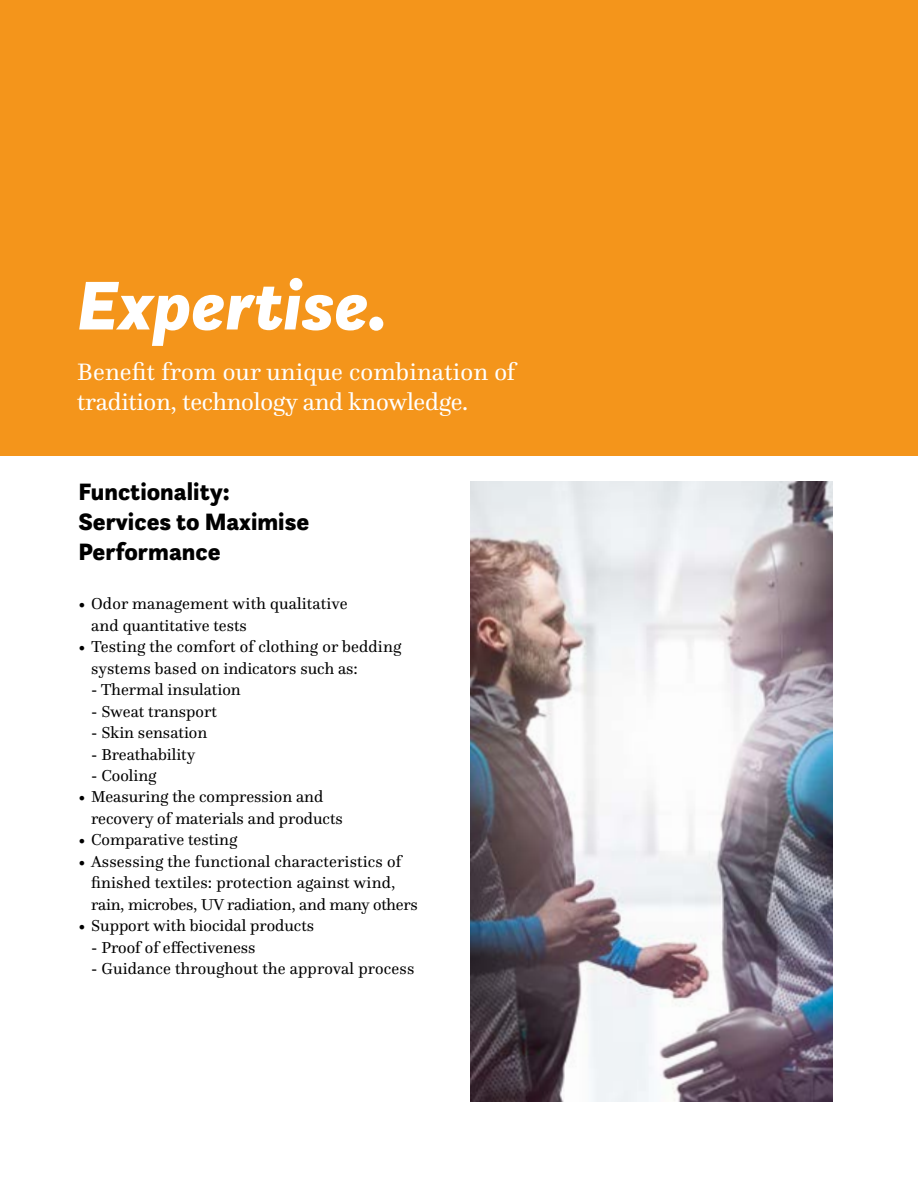
<style>
.page{position:relative;width:918px;height:1188px;background:#fff}
.page>*{position:absolute;margin:0;border:0;box-sizing:border-box;transform-origin:0 0}
.t1{font:italic 900 72px "Questa Sans";color:#fff}
.t2{font:24.75px/29.7px "Questa";letter-spacing:-.01em;color:#fff}
.t3{font:900 24.75px/29.7px "Questa Sans";color:#000}
.t4{font:16.5px/21.5px "Questa";color:#000}
</style>
<div class="page">
<div style="left:0;top:0;width:918px;height:455px;background:#f4951b"></div>
<img style="left:470px;top:482px;width:363px;height:619px">
<h1 class="t1" style="left:77px;top:259px;width:312px">Expertise.</h1>
<h2 class="t2" style="left:77px;top:357px;width:440px">Benefit from our unique combination of tradition, technology and knowledge.</h2>
<h2 class="t3" style="left:78px;top:477px;width:233px">Functionality:<br>Services to Maximise<br>Performance</h2>
<p class="t4" style="left:91px;top:593px;width:258px;text-indent:-13px">• Odor management with qualitative and quantitative tests</p>
<p class="t4" style="left:91px;top:636px;width:312px;text-indent:-13px">• Testing the comfort of clothing or bedding systems based on indicators such as:</p>
<p class="t4" style="left:91px;top:679px;width:151px">- Thermal insulation</p>
<p class="t4" style="left:91px;top:700px;width:127px">- Sweat transport</p>
<p class="t4" style="left:91px;top:722px;width:118px">- Skin sensation</p>
<p class="t4" style="left:91px;top:743px;width:106px">- Breathability</p>
<p class="t4" style="left:91px;top:765px;width:67px">- Cooling</p>
<p class="t4" style="left:91px;top:786px;width:253px;text-indent:-13px">• Measuring the compression and recovery of materials and products</p>
<p class="t4" style="left:78px;top:829px;width:160px">• Comparative testing</p>
<p class="t4" style="left:91px;top:850px;width:328px;text-indent:-13px">• Assessing the functional characteristics of finished textiles: protection against wind, rain, microbes, UV radiation, and many others</p>
<p class="t4" style="left:78px;top:915px;width:237px">• Support with biocidal products</p>
<p class="t4" style="left:91px;top:936px;width:166px">- Proof of effectiveness</p>
<p class="t4" style="left:91px;top:958px;width:325px">- Guidance throughout the approval process</p>
</div>
